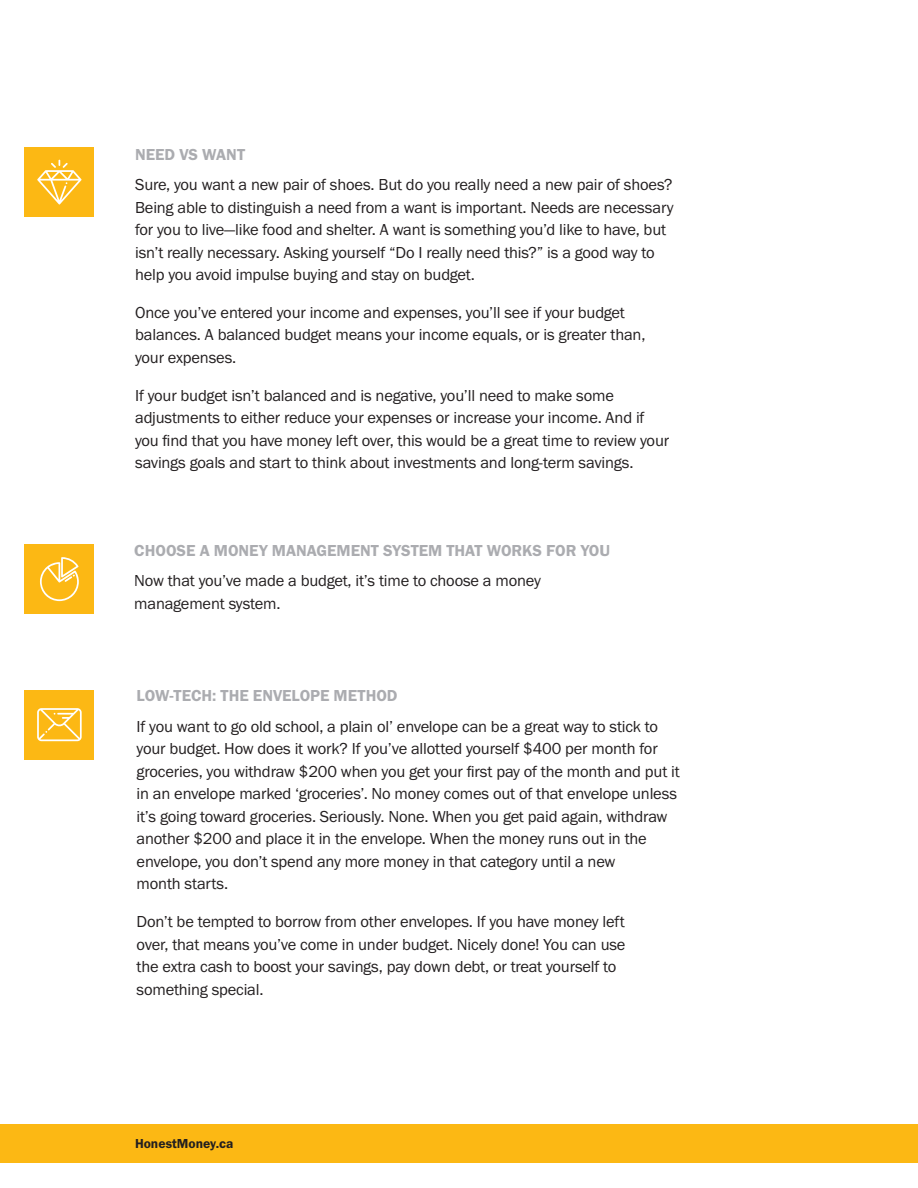
<style>
.page{position:relative;width:918px;height:1188px;background:#fff}
.page>*{position:absolute;margin:0;border:0;box-sizing:border-box;transform-origin:0 0}
.t1{font:16.5px/22.5px "Franklin Gothic URW Boo";letter-spacing:-.01em;color:#231f20}
.Franklin_Gothic_Mino{font:16.5px "Franklin Gothic URW Dem";color:#abacb0}
.t2{font:13.5px "Franklin Gothic URW Dem";color:#231f20}
</style>
<div class="page">
<div style="left:0;top:1124px;width:918px;height:39px;background:#fcb814"></div>
<div style="left:25px;top:148px;width:69px;height:69px;background:#fcb814"></div>
<div style="left:25px;top:690px;width:69px;height:69px;background:#fcb814"></div>
<svg style="left:37px;top:160px;width:45px;height:45px"></svg>
<svg style="left:37px;top:708px;width:45px;height:33px"></svg>
<div style="left:25px;top:545px;width:69px;height:69px;background:#fcb814"></div>
<svg style="left:40px;top:557px;width:39px;height:44px"></svg>
<p class="Franklin_Gothic_Mino" style="left:135px;top:144px;width:111px">NEED VS WANT</p>
<p class="t1" style="left:135px;top:173px;width:540px">Sure, you want a new pair of shoes. But do you really need a new pair of shoes?<br>Being able to distinguish a need from a want is important. Needs are necessary for you to live—like food and shelter. A want is something you’d like to have, but isn’t really necessary. Asking yourself “Do I really need this?” is a good way to help you avoid impulse buying and stay on budget.</p>
<p class="t1" style="left:135px;top:301px;width:512px">Once you’ve entered your income and expenses, you’ll see if your budget balances. A balanced budget means your income equals, or is greater than, your expenses.</p>
<p class="t1" style="left:135px;top:384px;width:536px">If your budget isn’t balanced and is negative, you’ll need to make some adjustments to either reduce your expenses or increase your income. And if you find that you have money left over, this would be a great time to review your savings goals and start to think about investments and long-term savings.</p>
<p class="Franklin_Gothic_Mino" style="left:134px;top:540px;width:477px">CHOOSE A MONEY MANAGEMENT SYSTEM THAT WORKS FOR YOU</p>
<p class="t1" style="left:134px;top:569px;width:408px">Now that you’ve made a budget, it’s time to choose a money management system.</p>
<p class="Franklin_Gothic_Mino" style="left:137px;top:685px;width:263px">LOW-TECH: THE ENVELOPE METHOD</p>
<p class="t1" style="left:137px;top:715px;width:545px">If you want to go old school, a plain ol’ envelope can be a great way to stick to your budget. How does it work? If you’ve allotted yourself $400 per month for groceries, you withdraw $200 when you get your first pay of the month and put it in an envelope marked ‘groceries’. No money comes out of that envelope unless it’s going toward groceries. Seriously. None. When you get paid again, withdraw another $200 and place it in the envelope. When the money runs out in the envelope, you don’t spend any more money in that category until a new<br>month starts.</p>
<p class="t1" style="left:137px;top:910px;width:490px">Don’t be tempted to borrow from other envelopes. If you have money left over, that means you’ve come in under budget. Nicely done! You can use the extra cash to boost your savings, pay down debt, or treat yourself to something special.</p>
<p class="t2" style="left:135px;top:1135px;width:100px">HonestMoney.ca</p>
</div>
